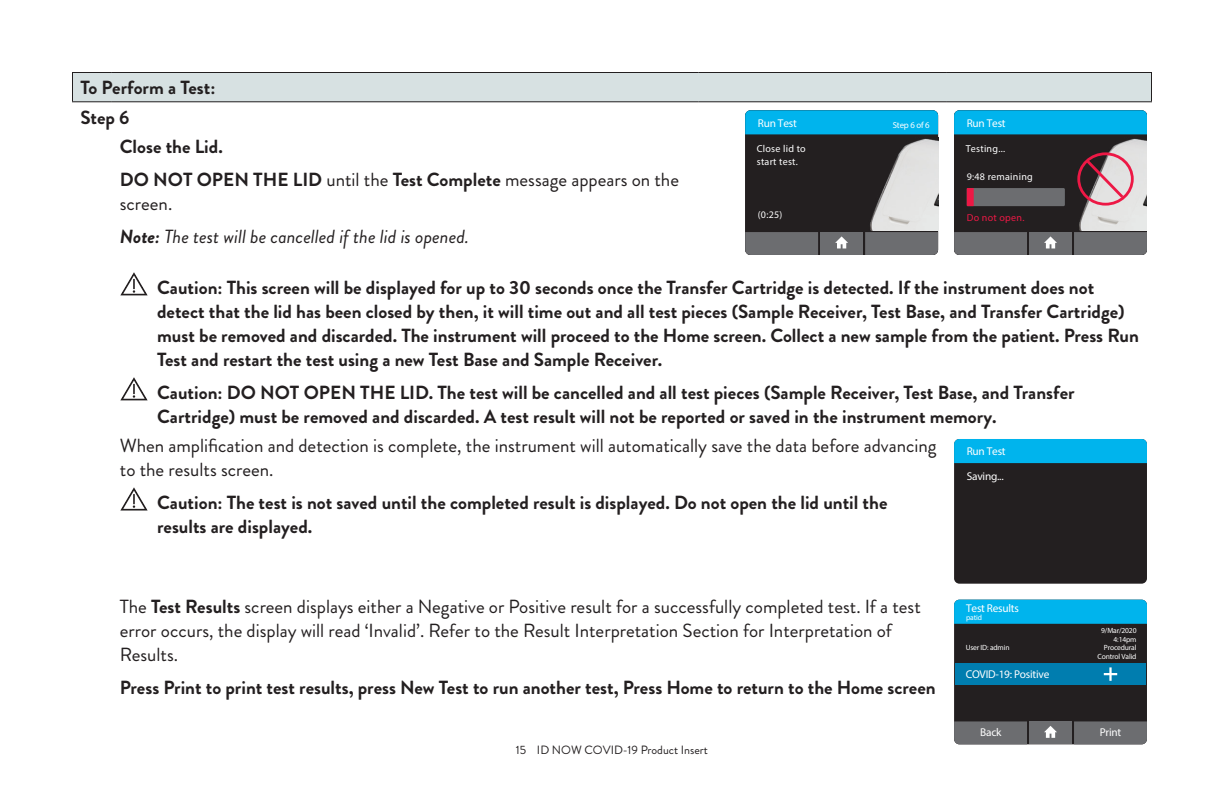
<style>
.page{position:relative;width:1224px;height:792px;background:#fff}
.page>*{position:absolute;margin:0;border:0;box-sizing:border-box;transform-origin:0 0}
.Paragraph_Body{font:700 19px/24px "Brandon Grotesque";color:#231f20}
.Paragraph_Body-2{font:19px/24px "Brandon Grotesque";color:#231f20}
.Paragraph_Body-3{font:italic 19px "Brandon Grotesque";color:#231f20}
.t1{font:12px "Brandon Grotesque";color:#231f20}
.t2{font:11.4px/24.8px "Myriad Pro";letter-spacing:-.02em;color:#fff}
.t3{font:10px/12.6px "Myriad Pro";letter-spacing:.025em;color:#fff}
.t4{font:10px "Myriad Pro";letter-spacing:.025em;color:#ed1845}
.t5{font:8.8px "Myriad Pro";letter-spacing:-.02em;color:#fff}
.t6{font:7.6px/8.8px "Myriad Pro";letter-spacing:-.02em;color:#fff;text-align:right}
.s1{font-weight:700}
</style>
<div class="page">
<div style="left:72px;top:72px;width:1080px;height:30px;background:#d7e1e2"></div>
<svg style="left:1151px;top:73px;width:1px;height:28px"></svg>
<hr style="left:72px;top:72px;width:40px;height:1px;background:#231f20">
<svg style="left:72px;top:73px;width:1px;height:28px"></svg>
<hr style="left:112px;top:72px;width:586px;height:1px;background:#231f20">
<hr style="left:698px;top:72px;width:248px;height:1px;background:#231f20">
<hr style="left:946px;top:72px;width:206px;height:1px;background:#231f20">
<hr style="left:72px;top:101px;width:40px;height:1px;background:#231f20">
<hr style="left:112px;top:101px;width:586px;height:1px;background:#231f20">
<hr style="left:698px;top:101px;width:248px;height:1px;background:#231f20">
<hr style="left:946px;top:101px;width:206px;height:1px;background:#231f20">
<div style="left:745px;top:110px;width:193px;height:145px;background:#231f20;border-radius:5px"></div>
<div style="left:745px;top:110px;width:193px;height:24px;background:#00b4ed"></div>
<div style="left:745px;top:232px;width:73px;height:23px;background:#6c6d70"></div>
<div style="left:865px;top:232px;width:73px;height:23px;background:#6c6d70"></div>
<div style="left:821px;top:232px;width:42px;height:23px;background:#6c6d70"></div>
<svg style="left:835px;top:236px;width:13px;height:12px"></svg>
<img style="left:870px;top:138px;width:68px;height:93px">
<div style="left:954px;top:110px;width:193px;height:145px;background:#231f20;border-radius:5px"></div>
<div style="left:967px;top:188px;width:98px;height:18px;background:#6c6d70"></div>
<svg style="left:967px;top:188px;width:7px;height:18px"></svg>
<div style="left:954px;top:110px;width:193px;height:24px;background:#00b4ed"></div>
<div style="left:954px;top:232px;width:73px;height:23px;background:#6c6d70"></div>
<div style="left:1074px;top:232px;width:73px;height:23px;background:#6c6d70"></div>
<div style="left:1029px;top:232px;width:43px;height:23px;background:#6c6d70"></div>
<svg style="left:1044px;top:236px;width:13px;height:12px"></svg>
<img style="left:1079px;top:138px;width:68px;height:93px">
<svg style="left:1077px;top:152px;width:57px;height:54px"></svg>
<svg style="left:120px;top:272px;width:28px;height:24px"></svg>
<svg style="left:120px;top:377px;width:28px;height:24px"></svg>
<svg style="left:120px;top:487px;width:28px;height:24px"></svg>
<div style="left:954px;top:439px;width:193px;height:145px;background:#231f20;border-radius:5px"></div>
<div style="left:954px;top:439px;width:193px;height:24px;background:#00b4ed"></div>
<div style="left:954px;top:600px;width:193px;height:144px;background:#231f20;border-radius:5px"></div>
<div style="left:954px;top:600px;width:193px;height:24px;background:#00b4ed"></div>
<div style="left:954px;top:721px;width:73px;height:23px;background:#6c6d70"></div>
<div style="left:1074px;top:721px;width:73px;height:23px;background:#6c6d70"></div>
<div style="left:1029px;top:721px;width:43px;height:23px;background:#6c6d70"></div>
<div style="left:955px;top:663px;width:191px;height:22px;background:#007daf"></div>
<svg style="left:1044px;top:726px;width:13px;height:12px"></svg>
<svg style="left:1104px;top:667px;width:13px;height:14px"></svg>
<p class="Paragraph_Body" style="left:80px;top:76px;width:136px">To Perform a Test:</p>
<p class="Paragraph_Body" style="left:80px;top:105px;width:50px">Step 6</p>
<p class="t2" style="left:758px;top:110px;width:40px">Run Test</p>
<p class="t3" style="left:757px;top:143px;width:51px">Close lid to start test.</p>
<p class="t2" style="left:967px;top:110px;width:40px">Run Test</p>
<p class="t3" style="left:966px;top:143px;width:41px">Testing...</p>
<p class="t5" style="left:893px;top:120px;width:38px">Step 6 of 6</p>
<p class="Paragraph_Body" style="left:120px;top:135px;width:104px">Close the Lid.</p>
<p class="Paragraph_Body-2" style="left:120px;top:168px;width:561px"><span class="s1">DO NOT OPEN THE LID</span> until the <span class="s1">Test Complete</span> message appears on the screen.</p>
<p class="Paragraph_Body-3" style="left:120px;top:223px;width:351px"><span class="s1">Note:</span> The test will be cancelled if the lid is opened.</p>
<p class="Paragraph_Body" style="left:157px;top:276px;width:983px">Caution: This screen will be displayed for up to 30 seconds once the Transfer Cartridge is detected. If the instrument does not detect that the lid has been closed by then, it will time out and all test pieces (Sample Receiver, Test Base, and Transfer Cartridge) must be removed and discarded. The instrument will proceed to the Home screen. Collect a new sample from the patient. Press Run Test and restart the test using a new Test Base and Sample Receiver.</p>
<p class="Paragraph_Body" style="left:157px;top:381px;width:919px">Caution: DO NOT OPEN THE LID. The test will be cancelled and all test pieces (Sample Receiver, Test Base, and Transfer<br>Cartridge) must be removed and discarded. A test result will not be reported or saved in the instrument memory.</p>
<p class="Paragraph_Body-2" style="left:120px;top:434px;width:818px">When amplification and detection is complete, the instrument will automatically save the data before advancing to the results screen.</p>
<p class="Paragraph_Body" style="left:157px;top:491px;width:732px">Caution: The test is not saved until the completed result is displayed. Do not open the lid until the results are displayed.</p>
<p class="t3" style="left:967px;top:170px;width:68px">9:48 remaining</p>
<p class="t3" style="left:758px;top:209px;width:26px">(0:25)</p>
<p class="t4" style="left:967px;top:211px;width:59px">Do not open.</p>
<p class="t2" style="left:967px;top:439px;width:40px">Run Test<br>Saving...</p>
<p class="Paragraph_Body-2" style="left:120px;top:595px;width:803px">The <span class="s1">Test Results</span> screen displays either a Negative or Positive result for a successfully completed test. If a test error occurs, the display will read ‘Invalid’. Refer to the Result Interpretation Section for Interpretation of<br>Results.</p>
<p class="Paragraph_Body" style="left:120px;top:676px;width:817px">Press Print to print test results, press New Test to run another test, Press Home to return to the Home screen</p>
<p class="t1" style="left:516px;top:741px;width:194px">15 ID NOW COVID-19 Product Insert</p>
<p class="t2" style="left:966px;top:595px;width:54px">Test Results</p>
<p class="t6" style="left:966px;top:643px;width:45px">User ID: admin</p>
<p class="t6" style="left:966px;top:613px;width:17px">patid</p>
<p class="t2" style="left:966px;top:662px;width:85px">COVID-19: Positive</p>
<p class="t6" style="left:1098px;top:626px;width:41px">9/Mar/2020<br>4:14pm<br>Procedural<br>Control Valid</p>
<p class="t2" style="left:980px;top:720px;width:23px">Back</p>
<p class="t2" style="left:1100px;top:720px;width:23px">Print</p>
</div>
